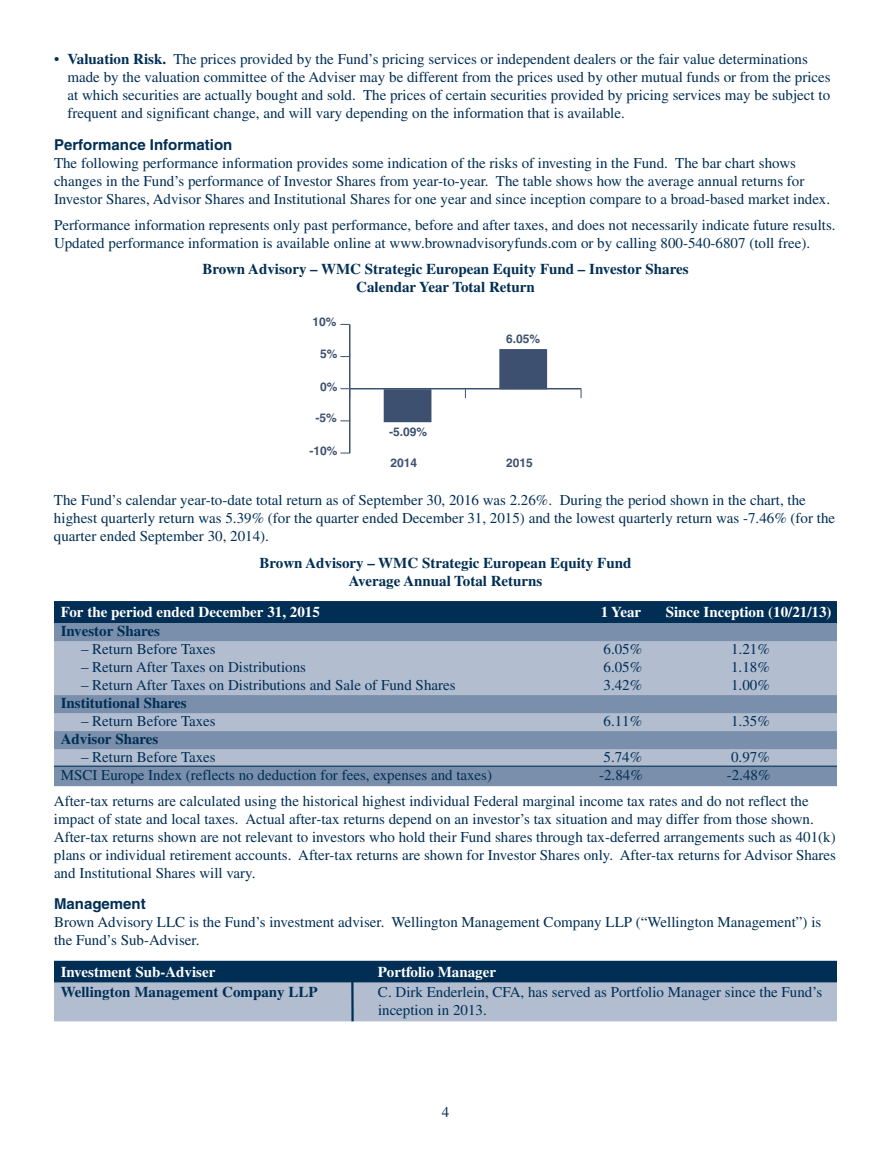
<style>
.page{position:relative;width:891px;height:1161px;background:#fff}
.page>*{position:absolute;margin:0;border:0;box-sizing:border-box;transform-origin:0 0}
.t1{font:15px/18px "Times";color:#002e54}
.t2{font:700 15px/18px "Times";color:#002e54;text-align:center}
.t3{font:700 15px "Times";color:#fff}
.t4{font:700 15px "Helvetica";color:#002e54}
.t5{font:700 12px "Helvetica";color:#3d506f}
.s1{font-weight:700}
</style>
<div class="page">
<div style="left:54px;top:601px;width:783px;height:23px;background:#002e54"></div>
<div style="left:54px;top:623px;width:783px;height:20px;background:#798fab"></div>
<div style="left:54px;top:641px;width:783px;height:20px;background:#b2bdd0"></div>
<div style="left:54px;top:659px;width:783px;height:20px;background:#b2bdd0"></div>
<div style="left:54px;top:677px;width:783px;height:20px;background:#b2bdd0"></div>
<div style="left:54px;top:695px;width:783px;height:20px;background:#798fab"></div>
<div style="left:54px;top:713px;width:783px;height:20px;background:#b2bdd0"></div>
<div style="left:54px;top:731px;width:783px;height:20px;background:#798fab"></div>
<div style="left:54px;top:749px;width:783px;height:20px;background:#b2bdd0"></div>
<hr style="left:54px;top:766px;width:783px;height:1px;background:#002e54">
<div style="left:54px;top:767px;width:783px;height:19px;background:#798fab"></div>
<div style="left:54px;top:961px;width:783px;height:22px;background:#002e54"></div>
<div style="left:54px;top:982px;width:783px;height:21px;background:#b2bdd0"></div>
<div style="left:54px;top:1002px;width:783px;height:19px;background:#b2bdd0"></div>
<div style="left:384px;top:389px;width:47px;height:32px;background:#3d506f"></div>
<div style="left:384px;top:388px;width:47px;height:34px;border:2px solid #3d506f"></div>
<div style="left:500px;top:350px;width:46px;height:39px;background:#3d506f"></div>
<div style="left:499px;top:349px;width:48px;height:40px;border:2px solid #3d506f"></div>
<svg style="left:341px;top:388px;width:8px;height:2px"></svg>
<hr style="left:349px;top:324px;width:2px;height:129px;background:#3d506f">
<hr style="left:350px;top:388px;width:231px;height:1px;background:#3d506f">
<hr style="left:351px;top:979px;width:3px;height:42px;background:#002e54">
<p class="t1" style="left:67px;top:52px;width:765px;text-indent:-13px">• <span class="s1">Valuation Risk.</span> The prices provided by the Fund’s pricing services or independent dealers or the fair value determinations made by the valuation committee of the Adviser may be different from the prices used by other mutual funds or from the prices at which securities are actually bought and sold. The prices of certain securities provided by pricing services may be subject to frequent and significant change, and will vary depending on the information that is available.</p>
<p class="t4" style="left:54px;top:139px;width:180px">Performance Information</p>
<p class="t1" style="left:54px;top:155px;width:778px">The following performance information provides some indication of the risks of investing in the Fund. The bar chart shows changes in the Fund’s performance of Investor Shares from year-to-year. The table shows how the average annual returns for<br>Investor Shares, Advisor Shares and Institutional Shares for one year and since inception compare to a broad-based market index.</p>
<p class="t1" style="left:54px;top:218px;width:783px">Performance information represents only past performance, before and after taxes, and does not necessarily indicate future results.<br>Updated performance information is available online at www.brownadvisoryfunds.com or by calling 800-540-6807 (toll free).</p>
<p class="t2" style="left:202px;top:262px;width:488px">Brown Advisory – WMC Strategic European Equity Fund – Investor Shares<br>Calendar Year Total Return</p>
<p class="t5" style="left:313px;top:318px;width:26px">10%</p>
<p class="t5" style="left:320px;top:349px;width:19px">5%</p>
<p class="t5" style="left:320px;top:382px;width:19px">0%</p>
<p class="t5" style="left:316px;top:414px;width:23px">-5%</p>
<p class="t5" style="left:310px;top:447px;width:30px">-10%</p>
<p class="t5" style="left:389px;top:427px;width:40px">-5.09%</p>
<p class="t5" style="left:506px;top:334px;width:36px">6.05%</p>
<p class="t5" style="left:391px;top:459px;width:28px">2014</p>
<p class="t5" style="left:506px;top:459px;width:28px">2015</p>
<p class="t1" style="left:54px;top:493px;width:783px">The Fund’s calendar year-to-date total return as of September 30, 2016 was 2.26%. During the period shown in the chart, the highest quarterly return was 5.39% (for the quarter ended December 31, 2015) and the lowest quarterly return was -7.46% (for the quarter ended September 30, 2014).</p>
<p class="t2" style="left:260px;top:555px;width:373px">Brown Advisory – WMC Strategic European Equity Fund<br>Average Annual Total Returns</p>
<p class="t3" style="left:61px;top:607px;width:261px">For the period ended December 31, 2015</p>
<p class="t3" style="left:601px;top:607px;width:42px">1 Year</p>
<p class="t3" style="left:666px;top:607px;width:167px">Since Inception (10/21/13)</p>
<p class="t2" style="left:61px;top:624px;width:101px">Investor Shares</p>
<p class="t1" style="left:81px;top:642px;width:136px">– Return Before Taxes</p>
<p class="t1" style="left:604px;top:642px;width:40px">6.05%</p>
<p class="t1" style="left:731px;top:642px;width:40px">1.21%</p>
<p class="t1" style="left:81px;top:660px;width:227px">– Return After Taxes on Distributions</p>
<p class="t1" style="left:604px;top:660px;width:40px">6.05%</p>
<p class="t1" style="left:731px;top:660px;width:40px">1.18%</p>
<p class="t1" style="left:81px;top:678px;width:376px">– Return After Taxes on Distributions and Sale of Fund Shares</p>
<p class="t1" style="left:604px;top:678px;width:40px">3.42%</p>
<p class="t1" style="left:731px;top:678px;width:40px">1.00%</p>
<p class="t2" style="left:61px;top:696px;width:128px">Institutional Shares</p>
<p class="t1" style="left:81px;top:714px;width:136px">– Return Before Taxes</p>
<p class="t1" style="left:604px;top:714px;width:40px">6.11%</p>
<p class="t1" style="left:731px;top:714px;width:40px">1.35%</p>
<p class="t2" style="left:61px;top:732px;width:99px">Advisor Shares</p>
<p class="t1" style="left:81px;top:750px;width:136px">– Return Before Taxes</p>
<p class="t1" style="left:604px;top:750px;width:40px">5.74%</p>
<p class="t1" style="left:731px;top:750px;width:40px">0.97%</p>
<p class="t1" style="left:61px;top:767px;width:433px">MSCI Europe Index (reflects no deduction for fees, expenses and taxes)</p>
<p class="t1" style="left:599px;top:767px;width:45px">-2.84%</p>
<p class="t1" style="left:54px;top:763px;width:756px;line-height:26.1px;text-indent:673px">-2.48%<br>After-tax returns are calculated using the historical highest individual Federal marginal income tax rates and do not reflect the</p>
<p class="t1" style="left:54px;top:811px;width:784px">impact of state and local taxes. Actual after-tax returns depend on an investor’s tax situation and may differ from those shown.<br>After-tax returns shown are not relevant to investors who hold their Fund shares through tax-deferred arrangements such as 401(k) plans or individual retirement accounts. After-tax returns are shown for Investor Shares only. After-tax returns for Advisor Shares and Institutional Shares will vary.</p>
<p class="t4" style="left:54px;top:899px;width:93px">Management</p>
<p class="t1" style="left:54px;top:915px;width:769px">Brown Advisory LLC is the Fund’s investment adviser. Wellington Management Company LLP (“Wellington Management”) is the Fund’s Sub-Adviser.</p>
<p class="t3" style="left:61px;top:967px;width:156px">Investment Sub-Adviser</p>
<p class="t3" style="left:378px;top:967px;width:120px">Portfolio Manager</p>
<p class="t2" style="left:61px;top:984px;width:258px">Wellington Management Company LLP</p>
<p class="t1" style="left:378px;top:984px;width:446px">C. Dirk Enderlein, CFA, has served as Portfolio Manager since the Fund’s inception in 2013.</p>
<p class="t1" style="left:442px;top:1105px;width:9px">4</p>
</div>
